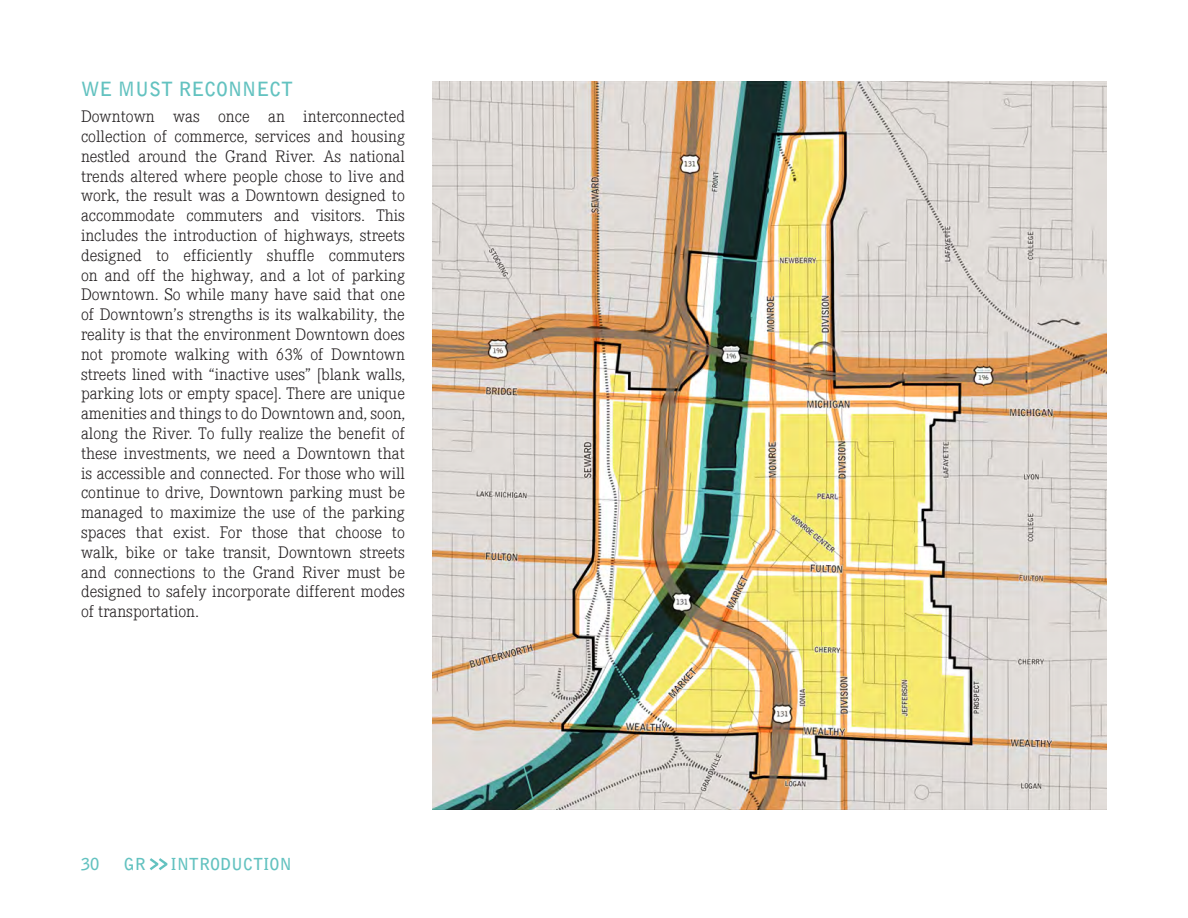
<style>
.page{position:relative;width:1188px;height:918px;background:#fff}
.page>*{position:absolute;margin:0;border:0;box-sizing:border-box;transform-origin:0 0}
.GR_subrec{font:700 19.5px "Bell Gothic Std";color:#63c2c0}
.gr_bODY{font:300 16.5px/19.8px "Corporate EBQ";color:#231f20;text-align:justify}
.t1{font:700 16.5px "Bell Gothic Std";color:#63c2c0}
</style>
<div class="page">
<svg style="left:150px;top:858px;width:17px;height:12px"></svg>
<img style="left:432px;top:81px;width:675px;height:729px">
<p class="GR_subrec" style="left:81px;top:77px;width:214px">WE MUST RECONNECT</p>
<p class="gr_bODY" style="left:81px;top:107px;width:326px">Downtown was once an interconnected collection of commerce, services and housing nestled around the Grand River. As national trends altered where people chose to live and work, the result was a Downtown designed to accommodate commuters and visitors. This includes the introduction of highways, streets designed to efficiently shuffle commuters on and off the highway, and a lot of parking Downtown. So while many have said that one of Downtown’s strengths is its walkability, the reality is that the environment Downtown does not promote walking with 63% of Downtown streets lined with “inactive uses” [blank walls, parking lots or empty space]. There are unique amenities and things to do Downtown and, soon, along the River. To fully realize the benefit of these investments, we need a Downtown that is accessible and connected. For those who will continue to drive, Downtown parking must be managed to maximize the use of the parking spaces that exist. For those that choose to walk, bike or take transit, Downtown streets and connections to the Grand River must be designed to safely incorporate different modes of transportation.</p>
<p class="t1" style="left:81px;top:854px;width:20px">30</p>
<p class="t1" style="left:124px;top:854px;width:24px">GR</p>
<p class="t1" style="left:171px;top:854px;width:122px">INTRODUCTION</p>
</div>
